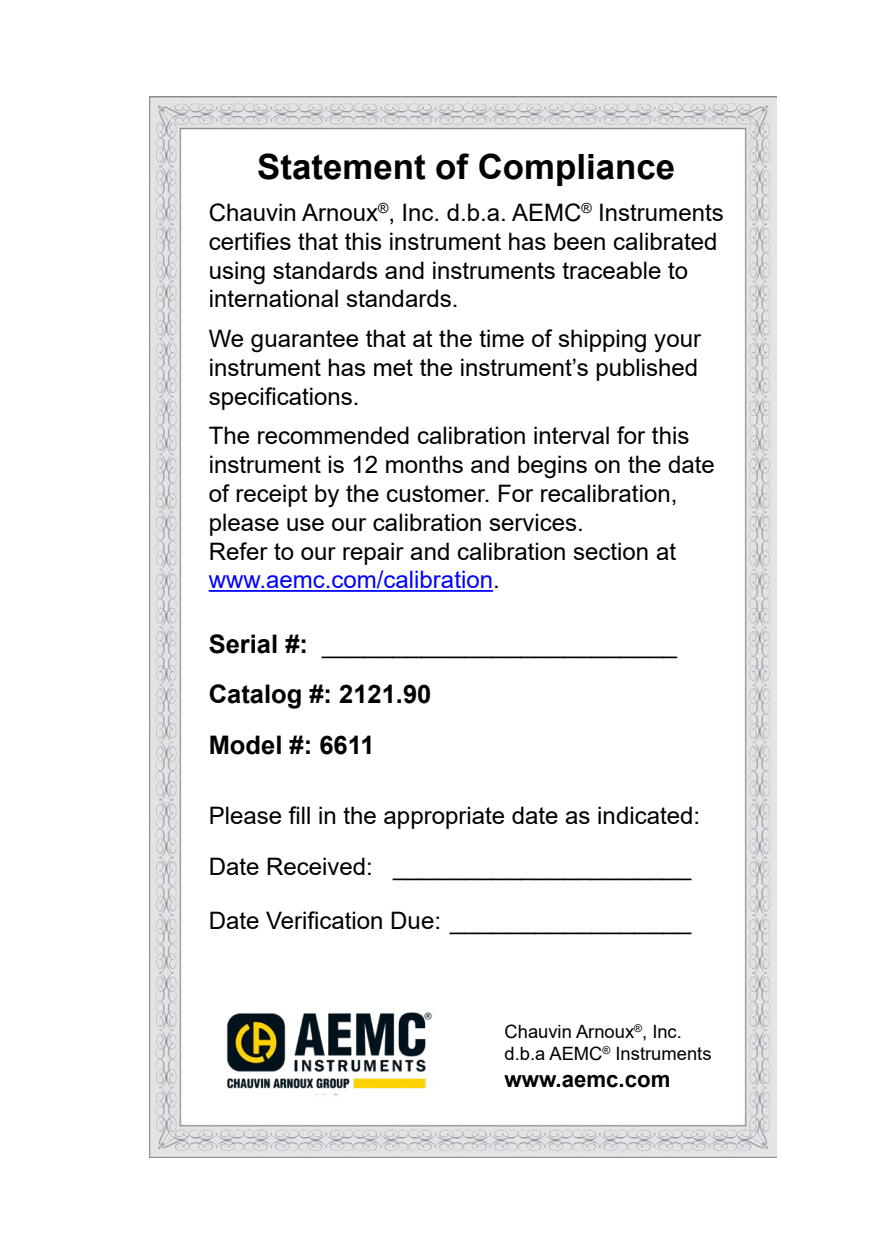
<style>
.page{position:relative;width:893px;height:1260px;background:#fff}
.page>*{position:absolute;margin:0;border:0;box-sizing:border-box;transform-origin:0 0}
.t1{font:700 34.8px "Arial";color:#000}
.t2{font:700 25.5px/50.7px "Arial";color:#000}
.t3{font:25.5px "Arial";color:#000}
.t4{font:24px/28.8px "Arial";color:#000}
.t5{font:700 22.2px "Arial";color:#000}
.t6{font:18.3px/21.9px "Arial";color:#000}
.s1{color:#00f}
.s2{font-weight:400}
.s3{font-size:24px}
.s4{font-size:25.5px}
</style>
<div class="page">
<img style="left:150px;top:96px;width:626px;height:1061px">
<hr style="left:208px;top:590px;width:285px;height:1px;background:#00f">
<img style="left:216px;top:1002px;width:234px;height:96px">
<h1 class="t1" style="left:257px;top:142px;width:419px">Statement of Compliance</h1>
<p class="t4" style="left:208px;top:198px;width:516px">Chauvin Arnoux<sup>®</sup>, Inc. d.b.a. AEMC<sup>®</sup> Instruments certifies that this instrument has been calibrated using standards and instruments traceable to international standards.</p>
<p class="t4" style="left:209px;top:324px;width:493px;text-align:justify">We guarantee that at the time of shipping your instrument has met the instrument’s published specifications.</p>
<p class="t4" style="left:209px;top:421px;width:507px">The recommended calibration interval for this instrument is 12 months and begins on the date of receipt by the customer. For recalibration, please use our calibration services.<br>Refer to our repair and calibration section at <span class="s1">www.aemc.com/calibration</span>.</p>
<p class="t2" style="left:208px;top:618px;width:469px">Serial #: <span class="s2">_________________________<br></span>Catalog #: 2121.90<br>Model #: 6611</p>
<p class="t4" style="left:208px;top:801px;width:492px">Please fill in the appropriate date as indicated:</p>
<p class="t3" style="left:208px;top:848px;width:484px"><span class="s3">Date Received:</span> _____________________</p>
<p class="t4" style="left:208px;top:906px;width:484px">Date Verification Due: <span class="s4">_________________</span></p>
<p class="t6" style="left:504px;top:1020px;width:208px">Chauvin Arnoux<sup>®</sup>, Inc. d.b.a AEMC<sup>®</sup> Instruments</p>
<p class="t5" style="left:504px;top:1063px;width:167px">www.aemc.com</p>
</div>
